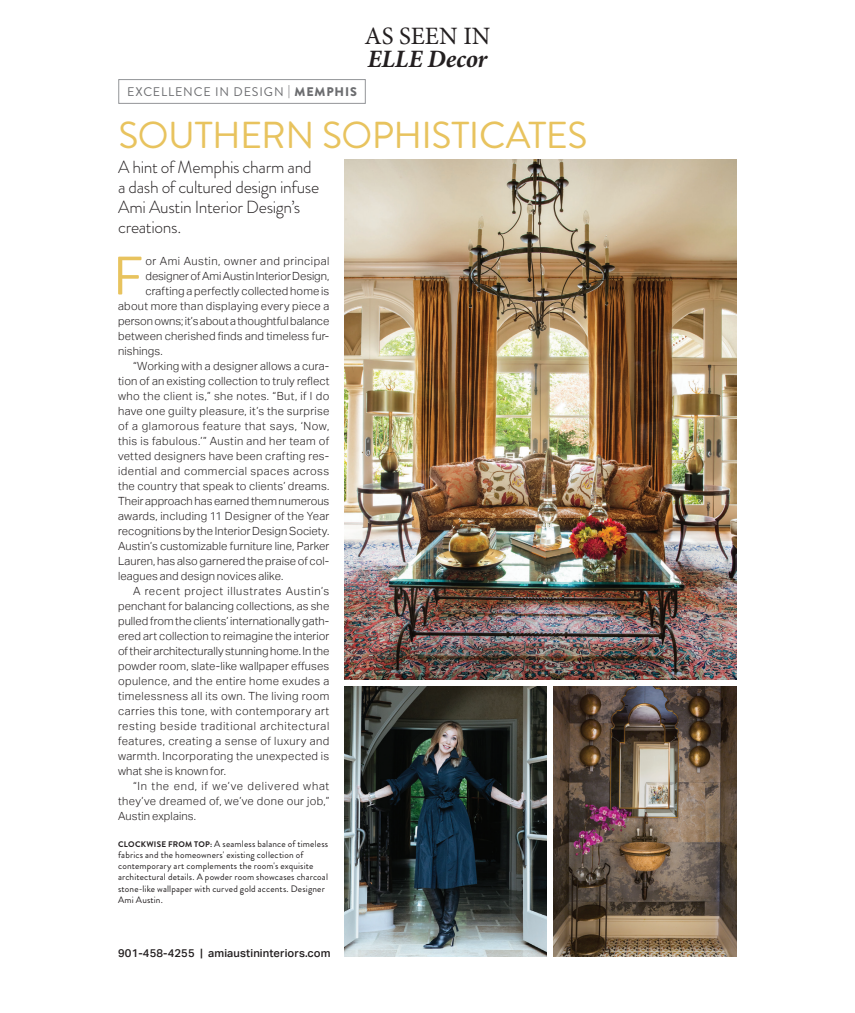
<style>
.page{position:relative;width:855px;height:1013px;background:#fff}
.page>*{position:absolute;margin:0;border:0;box-sizing:border-box;transform-origin:0 0}
.t1{font:54.12px "Brandon Grotesque";color:#e8c35e}
.t2{font:37.5px "Brandon Grotesque";letter-spacing:-.015em;color:#e8c35e}
.t3{font:italic 700 25px "Minion Pro";letter-spacing:-.01em;color:#231f20}
.t4{font:25px "Minion Pro";color:#231f20}
.t5{font:300 17.5px/20px "Brandon Grotesque";letter-spacing:-.02em;color:#231f20}
.t6{font:12.5px "Brandon Grotesque";letter-spacing:.07em;color:#6c6d70}
.t7{font:300 11.25px "Aktiv Grotesk";letter-spacing:.015em;color:#231f20}
.t8{font:300 11.25px "Aktiv Grotesk";letter-spacing:.04em;color:#231f20}
.t9{font:300 11.25px "Aktiv Grotesk";letter-spacing:-.005em;color:#231f20}
.t10{font:300 11.25px "Aktiv Grotesk";letter-spacing:.035em;color:#231f20}
.t11{font:300 11.25px "Aktiv Grotesk";letter-spacing:.055em;color:#231f20}
.t12{font:300 11.25px "Aktiv Grotesk";letter-spacing:.045em;color:#231f20}
.t13{font:500 11.25px "Aktiv Grotesk";letter-spacing:.01em;color:#231f20}
.t14{font:300 11.25px "Aktiv Grotesk";letter-spacing:.06em;color:#231f20}
.t15{font:9.38px/11.2px "Brandon Grotesque";letter-spacing:.015em;color:#231f20}
.s1{font-weight:900}
.s2{font-weight:700;font-size:8.12px}
</style>
<div class="page">
<img style="left:344px;top:159px;width:393px;height:520px">
<img style="left:344px;top:686px;width:202px;height:270px">
<img style="left:554px;top:686px;width:183px;height:270px">
<div style="left:118px;top:79px;width:248px;height:25px;border:1px solid #939598"></div>
<p class="t6" style="left:127px;top:83px;width:231px">EXCELLENCE IN DESIGN | <span class="s1">MEMPHIS</span></p>
<h3 class="t4" style="left:364px;top:20px;width:128px">AS SEEN IN</h3>
<h3 class="t3" style="left:368px;top:41px;width:121px">ELLE Decor</h3>
<h2 class="t2" style="left:118px;top:109px;width:471px">SOUTHERN SOPHISTICATES</h2>
<h3 class="t5" style="left:118px;top:157px;width:203px">A hint of Memphis charm and a dash of cultured design infuse<br>Ami Austin Interior Design’s creations.</h3>
<h1 class="t1" style="left:113px;top:239px;width:32px">F</h1>
<p class="t8" style="left:145px;top:254px;width:185px">or Ami Austin, owner and principal</p>
<p class="t9" style="left:145px;top:269px;width:185px">designer of Ami Austin Interior Design,</p>
<p class="t7" style="left:145px;top:284px;width:185px">crafting a perfectly collected home is</p>
<p class="t7" style="left:118px;top:299px;width:213px">about more than displaying every piece a</p>
<p class="t9" style="left:118px;top:314px;width:213px">person owns; it’s about a thoughtful balance</p>
<p class="t7" style="left:118px;top:329px;width:213px">between cherished finds and timeless fur-</p>
<p class="t7" style="left:118px;top:344px;width:46px">nishings.</p>
<p class="t7" style="left:133px;top:359px;width:198px">“Working with a designer allows a cura-</p>
<p class="t7" style="left:118px;top:374px;width:213px">tion of an existing collection to truly reflect</p>
<p class="t10" style="left:118px;top:389px;width:213px">who the client is,” she notes. “But, if I do</p>
<p class="t7" style="left:118px;top:404px;width:213px">have one guilty pleasure, it’s the surprise</p>
<p class="t12" style="left:118px;top:419px;width:213px">of a glamorous feature that says, ‘Now,</p>
<p class="t10" style="left:118px;top:434px;width:213px">this is fabulous.’” Austin and her team of</p>
<p class="t7" style="left:118px;top:449px;width:213px">vetted designers have been crafting res-</p>
<p class="t12" style="left:118px;top:464px;width:213px">idential and commercial spaces across</p>
<p class="t7" style="left:118px;top:479px;width:213px">the country that speak to clients’ dreams.</p>
<p class="t7" style="left:118px;top:494px;width:213px">Their approach has earned them numerous</p>
<p class="t7" style="left:118px;top:509px;width:213px">awards, including 11 Designer of the Year</p>
<p class="t7" style="left:118px;top:524px;width:213px">recognitions by the Interior Design Society.</p>
<p class="t7" style="left:118px;top:539px;width:213px">Austin’s customizable furniture line, Parker</p>
<p class="t7" style="left:118px;top:554px;width:213px">Lauren, has also garnered the praise of col-</p>
<p class="t7" style="left:118px;top:569px;width:167px">leagues and design novices alike.</p>
<p class="t11" style="left:133px;top:584px;width:198px">A recent project illustrates Austin’s</p>
<p class="t7" style="left:118px;top:599px;width:213px">penchant for balancing collections, as she</p>
<p class="t7" style="left:118px;top:614px;width:213px">pulled from the clients’ internationally gath-</p>
<p class="t7" style="left:118px;top:629px;width:213px">ered art collection to reimagine the interior</p>
<p class="t7" style="left:118px;top:644px;width:213px">of their architecturally stunning home. In the</p>
<p class="t7" style="left:118px;top:659px;width:213px">powder room, slate-like wallpaper effuses</p>
<p class="t7" style="left:118px;top:674px;width:213px">opulence, and the entire home exudes a</p>
<p class="t7" style="left:118px;top:689px;width:213px">timelessness all its own. The living room</p>
<p class="t8" style="left:118px;top:704px;width:213px">carries this tone, with contemporary art</p>
<p class="t11" style="left:118px;top:719px;width:213px">resting beside traditional architectural</p>
<p class="t8" style="left:118px;top:734px;width:213px">features, creating a sense of luxury and</p>
<p class="t7" style="left:118px;top:749px;width:213px">warmth. Incorporating the unexpected is</p>
<p class="t7" style="left:118px;top:764px;width:109px">what she is known for.</p>
<p class="t14" style="left:133px;top:779px;width:198px">“In the end, if we’ve delivered what</p>
<p class="t7" style="left:118px;top:794px;width:213px">they’ve dreamed of, we’ve done our job,”</p>
<p class="t7" style="left:118px;top:809px;width:79px">Austin explains.</p>
<p class="t15" style="left:118px;top:837px;width:212px"><span class="s2">CLOCKWISE FROM TOP:</span> A seamless balance of timeless fabrics and the homeowners' existing collection of contemporary art complements the room's exquisite architectural details. A powder room showcases charcoal stone-like wallpaper with curved gold accents. Designer Ami Austin.</p>
<p class="t13" style="left:118px;top:946px;width:214px">901-458-4255 | amiaustininteriors.com</p>
</div>
